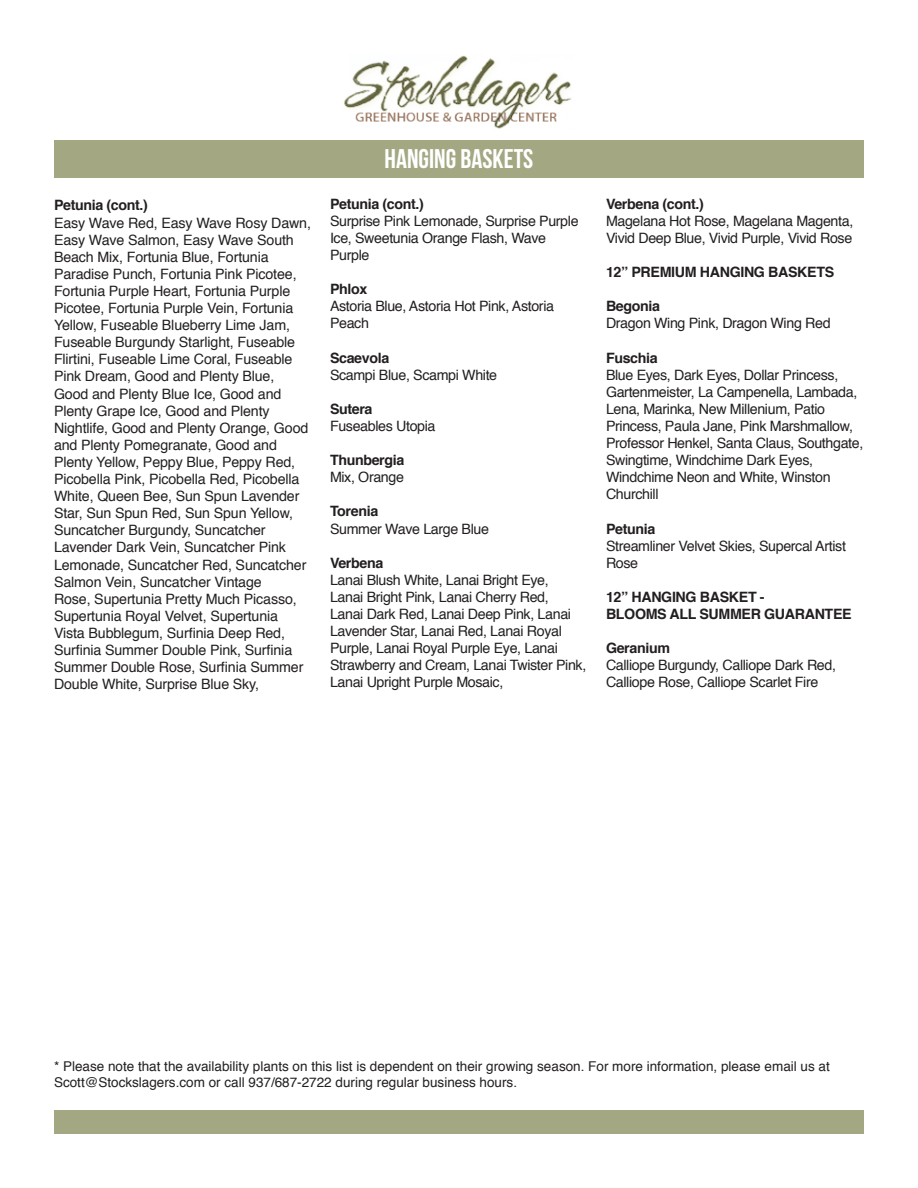
<style>
.page{position:relative;width:918px;height:1188px;background:#fff}
.page>*{position:absolute;margin:0;border:0;box-sizing:border-box;transform-origin:0 0}
.t1{font:27px "Bebas Neue";color:#fff}
.t2{font:14.25px/17.1px "Helvetica";letter-spacing:-.01em;color:#231f20}
.t3{font:700 14.25px/17.1px "Helvetica";letter-spacing:-.025em;color:#231f20}
.t4{font:13.5px/16.2px "Helvetica";color:#231f20}
</style>
<div class="page">
<div style="left:54px;top:140px;width:810px;height:37px;background:#a3a882"></div>
<div style="left:54px;top:1111px;width:810px;height:23px;background:#a3a882"></div>
<img style="left:344px;top:55px;width:227px;height:74px">
<p class="t3" style="left:54px;top:197px;width:95px">Petunia (cont.)</p>
<p class="t2" style="left:54px;top:214px;width:259px">Easy Wave Red, Easy Wave Rosy Dawn, Easy Wave Salmon, Easy Wave South Beach Mix, Fortunia Blue, Fortunia Paradise Punch, Fortunia Pink Picotee, Fortunia Purple Heart, Fortunia Purple Picotee, Fortunia Purple Vein, Fortunia Yellow, Fuseable Blueberry Lime Jam, Fuseable Burgundy Starlight, Fuseable Flirtini, Fuseable Lime Coral, Fuseable Pink Dream, Good and Plenty Blue, Good and Plenty Blue Ice, Good and Plenty Grape Ice, Good and Plenty Nightlife, Good and Plenty Orange, Good and Plenty Pomegranate, Good and Plenty Yellow, Peppy Blue, Peppy Red, Picobella Pink, Picobella Red, Picobella White, Queen Bee, Sun Spun Lavender Star, Sun Spun Red, Sun Spun Yellow, Suncatcher Burgundy, Suncatcher Lavender Dark Vein, Suncatcher Pink Lemonade, Suncatcher Red, Suncatcher Salmon Vein, Suncatcher Vintage<br>Rose, Supertunia Pretty Much Picasso, Supertunia Royal Velvet, Supertunia Vista Bubblegum, Surfinia Deep Red, Surfinia Summer Double Pink, Surfinia Summer Double Rose, Surfinia Summer Double White, Surprise Blue Sky,</p>
<p class="t1" style="left:385px;top:144px;width:150px">HANGING BASKETS</p>
<p class="t3" style="left:330px;top:195px;width:95px">Petunia (cont.)</p>
<p class="t2" style="left:330px;top:213px;width:250px">Surprise Pink Lemonade, Surprise Purple<br>Ice, Sweetunia Orange Flash, Wave<br>Purple</p>
<p class="t3" style="left:330px;top:281px;width:39px">Phlox</p>
<p class="t2" style="left:330px;top:298px;width:226px">Astoria Blue, Astoria Hot Pink, Astoria<br>Peach</p>
<p class="t3" style="left:330px;top:349px;width:61px">Scaevola</p>
<p class="t2" style="left:330px;top:367px;width:169px">Scampi Blue, Scampi White</p>
<p class="t3" style="left:330px;top:401px;width:44px">Sutera</p>
<p class="t2" style="left:330px;top:418px;width:107px">Fuseables Utopia</p>
<p class="t3" style="left:330px;top:452px;width:76px">Thunbergia</p>
<p class="t2" style="left:330px;top:469px;width:76px">Mix, Orange</p>
<p class="t3" style="left:330px;top:503px;width:50px">Torenia</p>
<p class="t2" style="left:330px;top:520px;width:161px">Summer Wave Large Blue</p>
<p class="t3" style="left:330px;top:554px;width:55px">Verbena</p>
<p class="t2" style="left:330px;top:572px;width:258px">Lanai Blush White, Lanai Bright Eye,<br>Lanai Bright Pink, Lanai Cherry Red,<br>Lanai Dark Red, Lanai Deep Pink, Lanai Lavender Star, Lanai Red, Lanai Royal Purple, Lanai Royal Purple Eye, Lanai Strawberry and Cream, Lanai Twister Pink, Lanai Upright Purple Mosaic,</p>
<p class="t3" style="left:606px;top:195px;width:99px">Verbena (cont.)</p>
<p class="t2" style="left:606px;top:213px;width:249px">Magelana Hot Rose, Magelana Magenta,<br>Vivid Deep Blue, Vivid Purple, Vivid Rose</p>
<p class="t3" style="left:606px;top:264px;width:230px">12” PREMIUM HANGING BASKETS</p>
<p class="t3" style="left:606px;top:298px;width:56px">Begonia</p>
<p class="t2" style="left:606px;top:315px;width:226px">Dragon Wing Pink, Dragon Wing Red</p>
<p class="t3" style="left:606px;top:349px;width:53px">Fuschia</p>
<p class="t2" style="left:606px;top:367px;width:259px">Blue Eyes, Dark Eyes, Dollar Princess, Gartenmeister, La Campenella, Lambada, Lena, Marinka, New Millenium, Patio Princess, Paula Jane, Pink Marshmallow, Professor Henkel, Santa Claus, Southgate, Swingtime, Windchime Dark Eyes, Windchime Neon and White, Winston Churchill</p>
<p class="t3" style="left:606px;top:520px;width:51px">Petunia</p>
<p class="t2" style="left:606px;top:538px;width:241px">Streamliner Velvet Skies, Supercal Artist<br>Rose</p>
<p class="t3" style="left:606px;top:589px;width:247px">12” HANGING BASKET -<br>BLOOMS ALL SUMMER GUARANTEE</p>
<p class="t3" style="left:606px;top:640px;width:66px">Geranium</p>
<p class="t2" style="left:606px;top:657px;width:232px">Calliope Burgundy, Calliope Dark Red,<br>Calliope Rose, Calliope Scarlet Fire</p>
<p class="t4" style="left:54px;top:1059px;width:777px">* Please note that the availability plants on this list is dependent on their growing season. For more information, please email us at<br>Scott@Stockslagers.com or call 937/687-2722 during regular business hours.</p>
</div>
